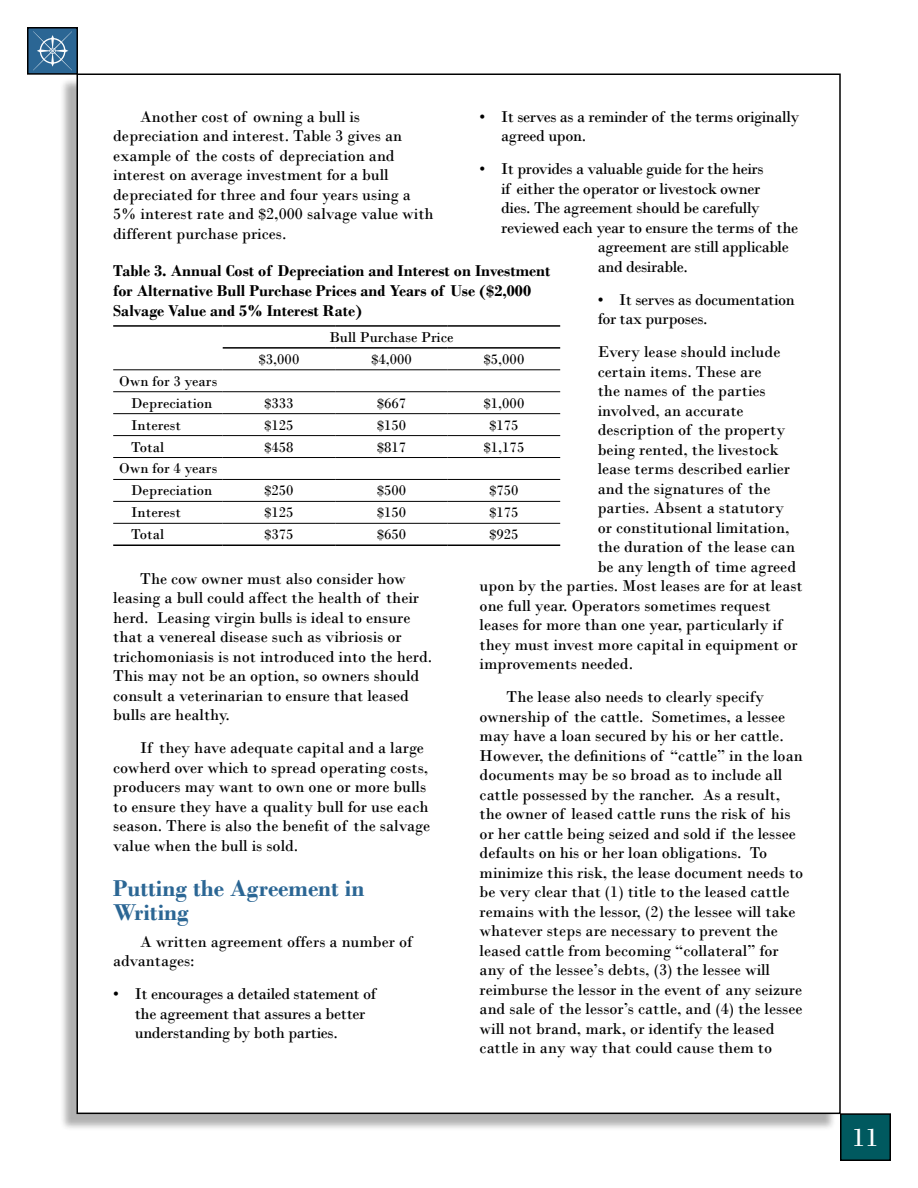
<style>
.page{position:relative;width:918px;height:1188px;background:#fff}
.page>*{position:absolute;margin:0;border:0;box-sizing:border-box;transform-origin:0 0}
.t1{font:27px "Bodoni";color:#fff}
.t2{font:700 24px/24px "Bodoni";color:#2b6694}
.t3{font:16.5px/19.5px "Bodoni";color:#000}
.t4{font:16.5px/19.5px "Bodoni";letter-spacing:-.02em;color:#000}
.t5{font:700 16.5px/19.8px "Bodoni";color:#000}
.t6{font:15px/21.9px "Bodoni";color:#000;text-align:center}
</style>
<div class="page">
<div style="left:28px;top:28px;width:49px;height:46px;background:#2b6694"></div>
<div style="left:27px;top:27px;width:51px;height:48px;border:2px solid #000"></div>
<div style="left:60px;top:78px;width:777px;height:1053px;background:#000;opacity:.31"></div>
<div style="left:77px;top:74px;width:763px;height:1039px;background:#fff"></div>
<div style="left:841px;top:1114px;width:49px;height:46px;background:#00595f"></div>
<div style="left:840px;top:1113px;width:51px;height:48px;border:2px solid #000"></div>
<svg style="left:33px;top:31px;width:39px;height:40px"></svg>
<hr style="left:113px;top:325px;width:110px;height:2px;background:#000">
<hr style="left:223px;top:325px;width:112px;height:2px;background:#000">
<hr style="left:335px;top:325px;width:113px;height:2px;background:#000">
<hr style="left:448px;top:325px;width:112px;height:2px;background:#000">
<hr style="left:113px;top:544px;width:110px;height:2px;background:#000">
<hr style="left:223px;top:544px;width:112px;height:2px;background:#000">
<hr style="left:335px;top:544px;width:113px;height:2px;background:#000">
<hr style="left:448px;top:544px;width:112px;height:2px;background:#000">
<hr style="left:223px;top:347px;width:112px;height:2px;background:#000">
<hr style="left:335px;top:347px;width:113px;height:2px;background:#000">
<hr style="left:448px;top:347px;width:112px;height:2px;background:#000">
<hr style="left:113px;top:369px;width:110px;height:1px;background:#000">
<hr style="left:223px;top:369px;width:112px;height:1px;background:#000">
<hr style="left:335px;top:369px;width:113px;height:1px;background:#000">
<hr style="left:448px;top:369px;width:112px;height:1px;background:#000">
<hr style="left:113px;top:391px;width:110px;height:1px;background:#000">
<hr style="left:223px;top:391px;width:112px;height:1px;background:#000">
<hr style="left:335px;top:391px;width:113px;height:1px;background:#000">
<hr style="left:448px;top:391px;width:112px;height:1px;background:#000">
<hr style="left:113px;top:413px;width:110px;height:1px;background:#000">
<hr style="left:223px;top:413px;width:112px;height:1px;background:#000">
<hr style="left:335px;top:413px;width:113px;height:1px;background:#000">
<hr style="left:448px;top:413px;width:112px;height:1px;background:#000">
<hr style="left:113px;top:435px;width:110px;height:1px;background:#000">
<hr style="left:223px;top:435px;width:112px;height:1px;background:#000">
<hr style="left:335px;top:435px;width:113px;height:1px;background:#000">
<hr style="left:448px;top:435px;width:112px;height:1px;background:#000">
<hr style="left:113px;top:457px;width:110px;height:1px;background:#000">
<hr style="left:223px;top:457px;width:112px;height:1px;background:#000">
<hr style="left:335px;top:457px;width:113px;height:1px;background:#000">
<hr style="left:448px;top:457px;width:112px;height:1px;background:#000">
<hr style="left:113px;top:479px;width:110px;height:1px;background:#000">
<hr style="left:223px;top:479px;width:112px;height:1px;background:#000">
<hr style="left:335px;top:479px;width:113px;height:1px;background:#000">
<hr style="left:448px;top:479px;width:112px;height:1px;background:#000">
<hr style="left:113px;top:501px;width:110px;height:1px;background:#000">
<hr style="left:223px;top:501px;width:112px;height:1px;background:#000">
<hr style="left:335px;top:501px;width:113px;height:1px;background:#000">
<hr style="left:448px;top:501px;width:112px;height:1px;background:#000">
<hr style="left:113px;top:523px;width:110px;height:1px;background:#000">
<hr style="left:223px;top:523px;width:112px;height:1px;background:#000">
<hr style="left:335px;top:523px;width:113px;height:1px;background:#000">
<hr style="left:448px;top:523px;width:112px;height:1px;background:#000">
<p class="t3" style="left:113px;top:107px;width:322px;text-indent:27px">Another cost of owning a bull is depreciation and interest. Table 3 gives an example of the costs of depreciation and interest on average investment for a bull depreciated for three and four years using a 5% interest rate and $2,000 salvage value with different purchase prices.</p>
<p class="t4" style="left:501px;top:107px;width:300px;text-indent:-22px">• It serves as a reminder of the terms originally agreed upon.</p>
<p class="t4" style="left:480px;top:159px;width:286px">• It provides a valuable guide for the heirs</p>
<p class="t4" style="left:501px;top:179px;width:261px">if either the operator or livestock owner</p>
<p class="t4" style="left:501px;top:198px;width:260px">dies. The agreement should be carefully</p>
<p class="t4" style="left:501px;top:218px;width:299px">reviewed each year to ensure the terms of the</p>
<p class="t4" style="left:598px;top:237px;width:193px">agreement are still applicable</p>
<p class="t4" style="left:598px;top:257px;width:92px">and desirable.</p>
<p class="t4" style="left:598px;top:290px;width:199px">• It serves as documentation for tax purposes.</p>
<p class="t3" style="left:598px;top:342px;width:184px">Every lease should include</p>
<p class="t3" style="left:598px;top:362px;width:165px">certain items. These are</p>
<p class="t3" style="left:598px;top:381px;width:170px">the names of the parties</p>
<p class="t3" style="left:598px;top:401px;width:147px">involved, an accurate</p>
<p class="t3" style="left:598px;top:420px;width:189px">description of the property</p>
<p class="t3" style="left:598px;top:440px;width:182px">being rented, the livestock</p>
<p class="t3" style="left:598px;top:459px;width:194px">lease terms described earlier</p>
<p class="t3" style="left:598px;top:479px;width:174px">and the signatures of the</p>
<p class="t3" style="left:598px;top:498px;width:188px">parties. Absent a statutory</p>
<p class="t3" style="left:598px;top:518px;width:193px">or constitutional limitation,</p>
<p class="t3" style="left:598px;top:537px;width:199px">the duration of the lease can</p>
<p class="t3" style="left:598px;top:557px;width:200px">be any length of time agreed</p>
<p class="t3" style="left:480px;top:576px;width:325px">upon by the parties. Most leases are for at least</p>
<p class="t3" style="left:480px;top:596px;width:293px">one full year. Operators sometimes request</p>
<p class="t3" style="left:480px;top:615px;width:304px">leases for more than one year, particularly if</p>
<p class="t3" style="left:480px;top:635px;width:320px">they must invest more capital in equipment or</p>
<p class="t3" style="left:480px;top:654px;width:155px">improvements needed.</p>
<p class="t3" style="left:480px;top:687px;width:325px;text-indent:27px">The lease also needs to clearly specify ownership of the cattle. Sometimes, a lessee may have a loan secured by his or her cattle.<br>However, the definitions of “cattle” in the loan documents may be so broad as to include all cattle possessed by the rancher. As a result, the owner of leased cattle runs the risk of his or her cattle being seized and sold if the lessee defaults on his or her loan obligations. To minimize this risk, the lease document needs to be very clear that (1) title to the leased cattle remains with the lessor, (2) the lessee will take whatever steps are necessary to prevent the leased cattle from becoming “collateral” for any of the lessee’s debts, (3) the lessee will reimburse the lessor in the event of any seizure and sale of the lessor’s cattle, and (4) the lessee will not brand, mark, or identify the leased cattle in any way that could cause them to</p>
<p class="t5" style="left:113px;top:261px;width:439px">Table 3. Annual Cost of Depreciation and Interest on Investment for Alternative Bull Purchase Prices and Years of Use ($2,000<br>Salvage Value and 5% Interest Rate)</p>
<p class="t6" style="left:329px;top:326px;width:126px">Bull Purchase Price</p>
<p class="t6" style="left:259px;top:348px;width:42px">$3,000</p>
<p class="t6" style="left:371px;top:348px;width:42px">$4,000</p>
<p class="t6" style="left:484px;top:348px;width:42px">$5,000</p>
<p class="t6" style="left:119px;top:370px;width:100px">Own for 3 years<br>Depreciation</p>
<p class="t6" style="left:264px;top:392px;width:31px">$333</p>
<p class="t6" style="left:377px;top:392px;width:31px">$667</p>
<p class="t6" style="left:484px;top:392px;width:42px">$1,000</p>
<p class="t6" style="left:131px;top:414px;width:51px">Interest</p>
<p class="t6" style="left:264px;top:414px;width:31px">$125</p>
<p class="t6" style="left:377px;top:414px;width:31px">$150</p>
<p class="t6" style="left:489px;top:414px;width:31px">$175</p>
<p class="t6" style="left:131px;top:436px;width:34px">Total</p>
<p class="t6" style="left:264px;top:436px;width:31px">$458</p>
<p class="t6" style="left:377px;top:436px;width:31px">$817</p>
<p class="t6" style="left:484px;top:436px;width:42px">$1,175</p>
<p class="t6" style="left:119px;top:458px;width:100px">Own for 4 years<br>Depreciation</p>
<p class="t6" style="left:264px;top:480px;width:31px">$250</p>
<p class="t6" style="left:377px;top:480px;width:31px">$500</p>
<p class="t6" style="left:489px;top:480px;width:31px">$750</p>
<p class="t6" style="left:131px;top:502px;width:51px">Interest</p>
<p class="t6" style="left:264px;top:502px;width:31px">$125</p>
<p class="t6" style="left:377px;top:502px;width:31px">$150</p>
<p class="t6" style="left:489px;top:502px;width:31px">$175</p>
<p class="t6" style="left:131px;top:523px;width:34px">Total</p>
<p class="t6" style="left:264px;top:523px;width:31px">$375</p>
<p class="t6" style="left:377px;top:523px;width:31px">$650</p>
<p class="t6" style="left:489px;top:523px;width:31px">$925</p>
<p class="t3" style="left:113px;top:569px;width:321px;text-indent:27px">The cow owner must also consider how leasing a bull could affect the health of their herd. Leasing virgin bulls is ideal to ensure that a venereal disease such as vibriosis or trichomoniasis is not introduced into the herd.<br>This may not be an option, so owners should consult a veterinarian to ensure that leased bulls are healthy.</p>
<p class="t3" style="left:113px;top:738px;width:318px;text-indent:27px">If they have adequate capital and a large cowherd over which to spread operating costs, producers may want to own one or more bulls to ensure they have a quality bull for use each season. There is also the benefit of the salvage value when the bull is sold.</p>
<h2 class="t2" style="left:113px;top:876px;width:253px">Putting the Agreement in<br>Writing</h2>
<p class="t3" style="left:113px;top:932px;width:301px;text-indent:27px">A written agreement offers a number of advantages:</p>
<p class="t4" style="left:135px;top:984px;width:243px;text-indent:-22px">• It encourages a detailed statement of the agreement that assures a better understanding by both parties.</p>
<h1 class="t1" style="left:852px;top:1121px;width:28px">11</h1>
</div>
